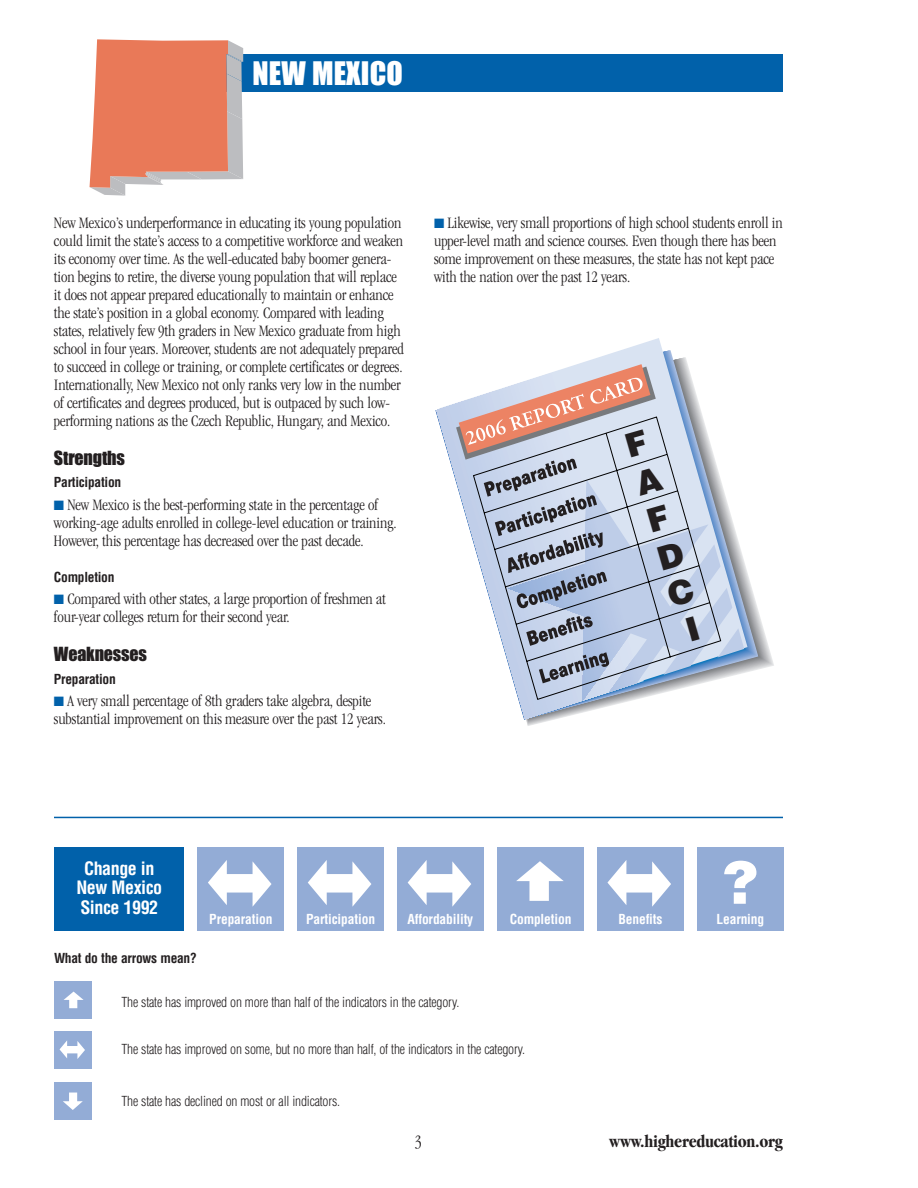
<style>
.page{position:relative;width:918px;height:1188px;background:#fff}
.page>*{position:absolute;margin:0;border:0;box-sizing:border-box;transform-origin:0 0}
.t1{font:900 58.35px "Helvetica";color:#fff}
.t2{font:900 33px/38.7px "Helvetica";color:#231f20;text-align:justify}
.t3{font:30px "Impact";letter-spacing:.005em;color:#fff}
.t4{font:700 condensed 18px/19.5px "Helvetica";letter-spacing:-.025em;color:#fff;text-align:center}
.t5{font:700 condensed 18px "Garamond";letter-spacing:-.015em;color:#231f20}
.t6{font:18px "Impact";letter-spacing:-.01em;color:#231f20}
.t7{font:300 condensed 18px "Garamond";color:#231f20}
.t8{font:300 condensed 16.5px/18px "Garamond";letter-spacing:-.01em;color:#231f20}
.t9{font:300 condensed 13.5px "Helvetica";letter-spacing:-.015em;color:#231f20}
.t10{font:700 condensed 13.5px "Helvetica";letter-spacing:-.01em;color:#fff}
.t11{font:700 condensed 13.5px "Helvetica";letter-spacing:-.02em;color:#231f20}
.s1{color:#0161aa}
</style>
<div class="page">
<div style="left:217px;top:54px;width:566px;height:38px;background:#0161aa"></div>
<svg style="left:90px;top:39px;width:153px;height:157px;background:#e59179"></svg>
<svg style="left:579px;top:338px;width:169px;height:338px"></svg>
<svg style="left:722px;top:479px;width:10px;height:199px;background:#b9c5d7"></svg>
<svg style="left:722px;top:628px;width:22px;height:29px"></svg>
<svg style="left:656px;top:416px;width:66px;height:279px;background:#c0ccdf"></svg>
<svg style="left:436px;top:364px;width:220px;height:355px"></svg>
<div style="left:54px;top:981px;width:38px;height:38px;background:#93acd6"></div>
<svg style="left:64px;top:992px;width:20px;height:16px"></svg>
<div style="left:54px;top:1082px;width:38px;height:38px;background:#93acd6"></div>
<svg style="left:63px;top:1093px;width:20px;height:17px"></svg>
<div style="left:54px;top:1031px;width:38px;height:38px;background:#93acd6"></div>
<svg style="left:60px;top:1040px;width:25px;height:19px"></svg>
<hr style="left:54px;top:817px;width:729px;height:1px;background:#0161aa">
<div style="left:597px;top:848px;width:87px;height:83px;background:#93acd6"></div>
<svg style="left:607px;top:860px;width:64px;height:47px"></svg>
<div style="left:497px;top:848px;width:87px;height:83px;background:#93acd6"></div>
<svg style="left:516px;top:861px;width:48px;height:40px"></svg>
<div style="left:398px;top:848px;width:86px;height:83px;background:#93acd6"></div>
<svg style="left:408px;top:860px;width:63px;height:47px"></svg>
<div style="left:298px;top:848px;width:86px;height:83px;background:#93acd6"></div>
<svg style="left:308px;top:860px;width:63px;height:47px"></svg>
<div style="left:198px;top:848px;width:86px;height:83px;background:#93acd6"></div>
<svg style="left:208px;top:860px;width:64px;height:47px"></svg>
<div style="left:55px;top:848px;width:129px;height:83px;background:#0161aa"></div>
<div style="left:697px;top:848px;width:87px;height:83px;background:#93acd6"></div>
<h3 class="t3" style="left:252px;top:64px;width:152px">NEW MEXICO</h3>
<p class="t8" style="left:54px;top:215px;width:351px">New Mexico’s underperformance in educating its young population could limit the state’s access to a competitive workforce and weaken its economy over time. As the well-educated baby boomer genera&shy;tion begins to retire, the diverse young population that will replace it does not appear prepared educationally to maintain or enhance the state’s position in a global economy. Compared with leading states, relatively few 9th graders in New Mexico graduate from high school in four years. Moreover, students are not adequately prepared to succeed in college or training, or complete certificates or degrees.<br>Internationally, New Mexico not only ranks very low in the number of certificates and degrees produced, but is outpaced by such low&shy;performing nations as the Czech Republic, Hungary, and Mexico.</p>
<p class="t6" style="left:54px;top:452px;width:73px">Strengths</p>
<p class="t11" style="left:54px;top:477px;width:69px">Participation</p>
<p class="t8" style="left:54px;top:497px;width:344px"><span class="s1">■</span> New Mexico is the best-performing state in the percentage of working-age adults enrolled in college-level education or training.<br>However, this percentage has decreased over the past decade.</p>
<p class="t11" style="left:54px;top:572px;width:62px">Completion</p>
<p class="t8" style="left:54px;top:591px;width:333px"><span class="s1">■</span> Compared with other states, a large proportion of freshmen at four-year colleges return for their second year.</p>
<p class="t6" style="left:54px;top:648px;width:95px">Weaknesses</p>
<p class="t11" style="left:54px;top:674px;width:63px">Preparation</p>
<p class="t8" style="left:54px;top:693px;width:333px"><span class="s1">■</span> A very small percentage of 8th graders take algebra, despite substantial improvement on this measure over the past 12 years.</p>
<p class="t8" style="left:434px;top:215px;width:350px"><span class="s1">■</span> Likewise, very small proportions of high school students enroll in upper-level math and science courses. Even though there has been some improvement on these measures, the state has not kept pace with the nation over the past 12 years.</p>
<h2 class="t2" style="left:621px;top:431px;width:27px;rotate:-16deg">F A F D C I</h2>
<p class="t4" style="left:76px;top:860px;width:87px">Change in<br>New Mexico<br>Since 1992</p>
<p class="t11" style="left:54px;top:953px;width:144px">What do the arrows mean?</p>
<p class="t10" style="left:209px;top:914px;width:65px">Preparation</p>
<p class="t10" style="left:306px;top:914px;width:70px">Participation</p>
<p class="t10" style="left:407px;top:914px;width:67px">Affordability</p>
<p class="t10" style="left:510px;top:914px;width:63px">Completion</p>
<p class="t10" style="left:618px;top:914px;width:46px">Benefits</p>
<p class="t9" style="left:122px;top:997px;width:339px">The state has improved on more than half of the indicators in the category.</p>
<p class="t9" style="left:122px;top:1044px;width:405px">The state has improved on some, but no more than half, of the indicators in the category.</p>
<p class="t9" style="left:122px;top:1096px;width:220px">The state has declined on most or all indicators.</p>
<h1 class="t1" style="left:723px;top:862px;width:37px">?</h1>
<p class="t10" style="left:716px;top:914px;width:49px">Learning</p>
<p class="t7" style="left:415px;top:1134px;width:9px">3</p>
<p class="t5" style="left:609px;top:1134px;width:175px">www.highereducation.org</p>
</div>
